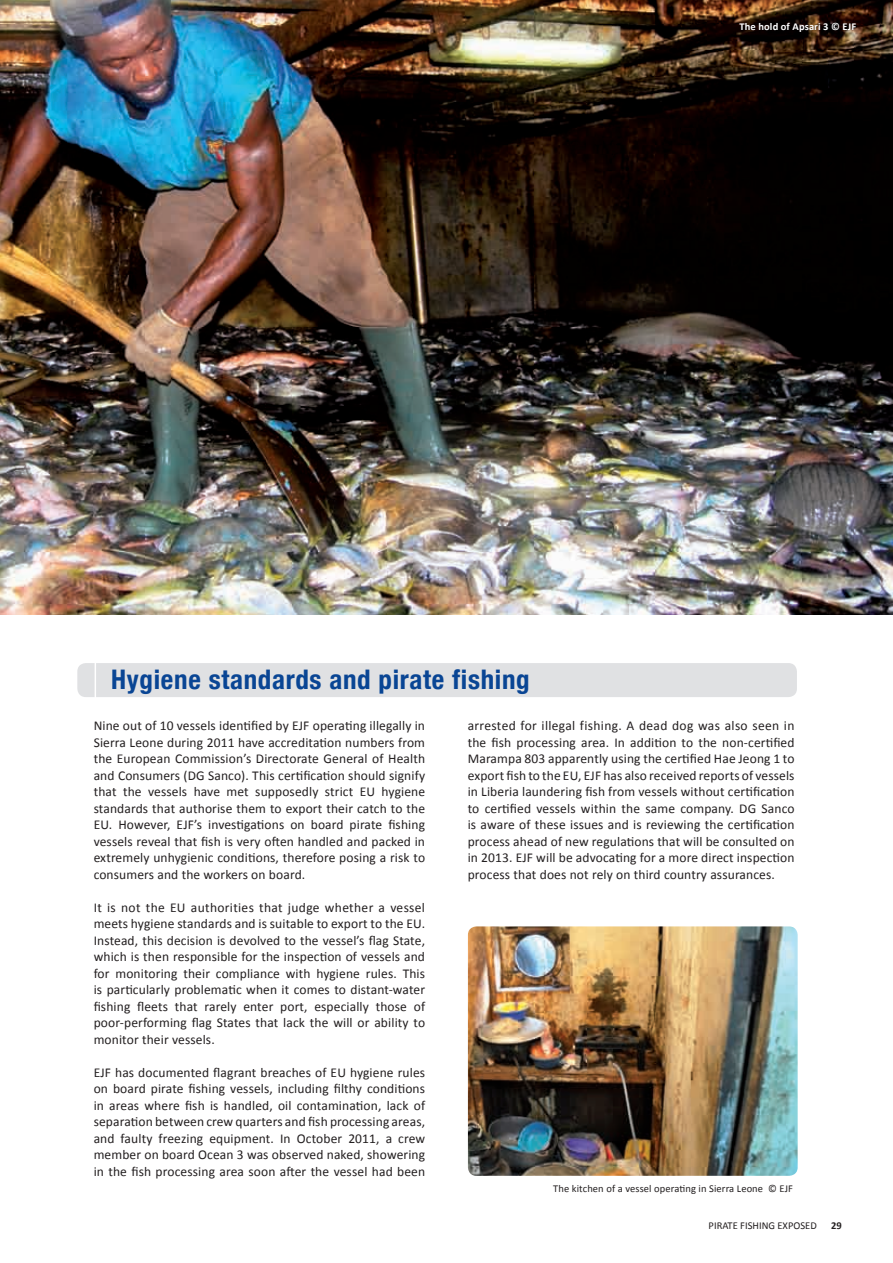
<style>
.page{position:relative;width:893px;height:1263px;background:#fff}
.page>*{position:absolute;margin:0;border:0;box-sizing:border-box;transform-origin:0 0}
.t1{font:700 condensed 27px "Helvetica Neue";letter-spacing:.025em;color:#094594}
.t2{font:13.5px/16.5px "Calibri";letter-spacing:.01em;color:#231f20;text-align:justify}
.t3{font:10.5px "Calibri";letter-spacing:.01em;color:#231f20}
.t4{font:700 10.5px "Calibri";letter-spacing:.01em;color:#fff}
.t5{font:700 10.5px "Calibri";color:#231f20}
</style>
<div class="page">
<img style="left:0;top:0;width:893px;height:615px">
<img style="left:468px;top:926px;width:330px;height:250px">
<div style="left:77px;top:663px;width:720px;height:34px;background:#e0e1e3;border-radius:9px"></div>
<hr style="left:95px;top:660px;width:1px;height:43px;background:#fff">
<p class="t4" style="left:740px;top:20px;width:118px">The hold of Apsari 3 © EJF</p>
<h1 class="t1" style="left:111px;top:663px;width:420px">Hygiene standards and pirate fishing</h1>
<p class="t2" style="left:94px;top:717px;width:333px">Nine out of 10 vessels identified by EJF operating illegally in Sierra Leone during 2011 have accreditation numbers from the European Commission’s Directorate General of Health and Consumers (DG Sanco). This certification should signify that the vessels have met supposedly strict EU hygiene standards that authorise them to export their catch to the EU. However, EJF’s investigations on board pirate fishing vessels reveal that fish is very often handled and packed in extremely unhygienic conditions, therefore posing a risk to consumers and the workers on board.</p>
<p class="t2" style="left:94px;top:898px;width:333px">It is not the EU authorities that judge whether a vessel meets hygiene standards and is suitable to export to the EU.<br>Instead, this decision is devolved to the vessel’s flag State, which is then responsible for the inspection of vessels and for monitoring their compliance with hygiene rules. This is particularly problematic when it comes to distant-water fishing fleets that rarely enter port, especially those of poor-performing flag States that lack the will or ability to monitor their vessels.</p>
<p class="t2" style="left:94px;top:1063px;width:333px">EJF has documented flagrant breaches of EU hygiene rules on board pirate fishing vessels, including filthy conditions in areas where fish is handled, oil contamination, lack of separation between crew quarters and fish processing areas, and faulty freezing equipment. In October 2011, a crew member on board Ocean 3 was observed naked, showering in the fish processing area soon after the vessel had been</p>
<p class="t2" style="left:468px;top:717px;width:328px">arrested for illegal fishing. A dead dog was also seen in the fish processing area. In addition to the non-certified Marampa 803 apparently using the certified Hae Jeong 1 to export fish to the EU, EJF has also received reports of vessels in Liberia laundering fish from vessels without certification to certified vessels within the same company. DG Sanco is aware of these issues and is reviewing the certification process ahead of new regulations that will be consulted on in 2013. EJF will be advocating for a more direct inspection process that does not rely on third country assurances.</p>
<p class="t3" style="left:553px;top:1182px;width:241px">The kitchen of a vessel operating in Sierra Leone © EJF</p>
<p class="t3" style="left:709px;top:1219px;width:110px">PIRATE FISHING EXPOSED</p>
<p class="t5" style="left:831px;top:1219px;width:12px">29</p>
</div>
